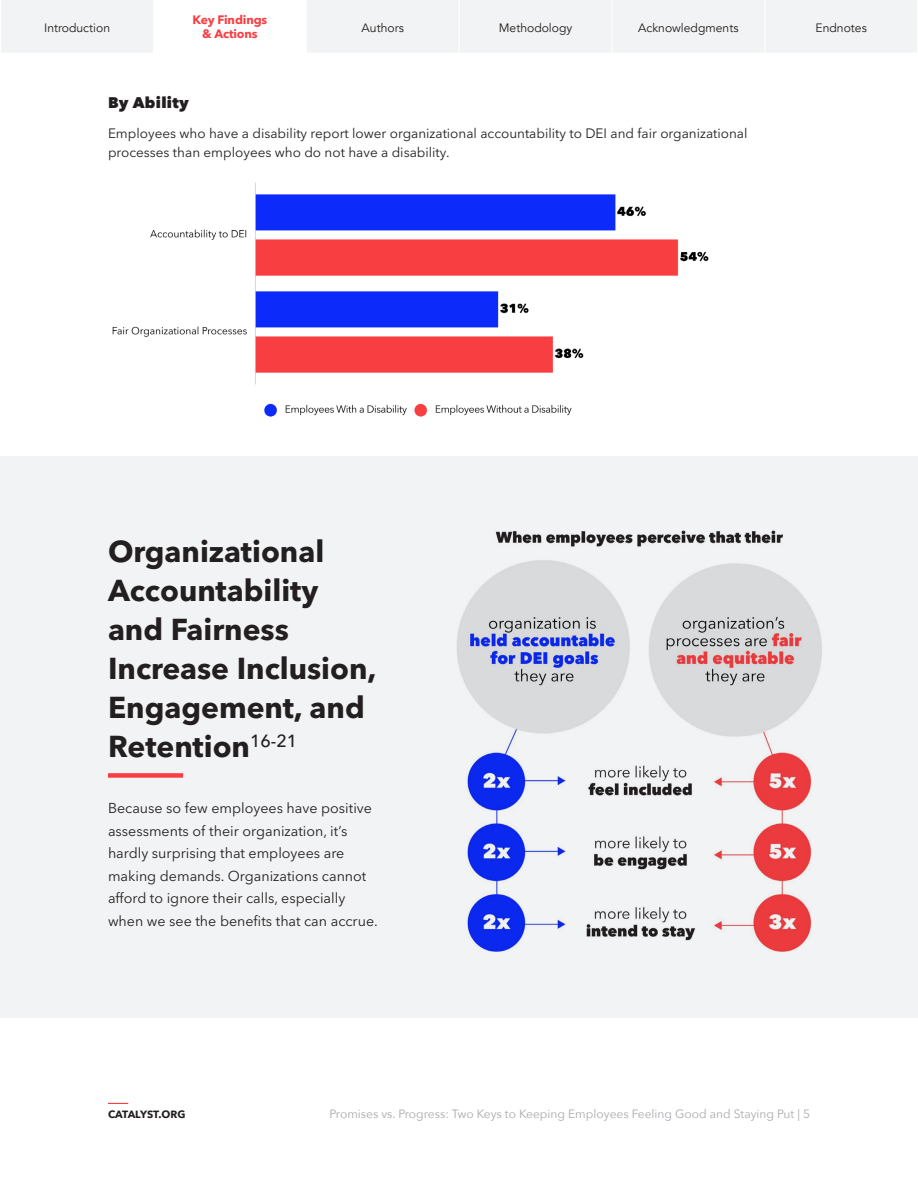
<style>
.page{position:relative;width:918px;height:1188px;background:#fff}
.page>*{position:absolute;margin:0;border:0;box-sizing:border-box;transform-origin:0 0}
.H1_full_width{font:700 30px/39px "Avenir Next LT Pro";color:#231f20}
.t1{font:800 15.3px "Avenir Next LT Pro";letter-spacing:.02em;color:#231f20}
.body{font:14.25px/22.5px "Avenir Next LT Pro";color:#231f20}
.body-2{font:13.5px/19.5px "Avenir Next LT Pro";color:#231f20}
.t2{font:12.15px "Avenir";color:#231f20}
.t3{font:700 12.15px/14.5px "Avenir Next LT Pro";letter-spacing:-.01em;color:#f93e42;text-align:center}
.t4{font:12px "Avenir Next";color:#a8a9ad}
.t5{font:700 10.5px "Avenir Next";letter-spacing:-.01em;color:#231f20}
</style>
<div class="page">
<svg style="left:108px;top:1103px;width:20px;height:1px"></svg>
<div style="left:0;top:456px;width:918px;height:561px;background:#f2f3f4"></div>
<div style="left:108px;top:773px;width:75px;height:5px;background:#f93e42"></div>
<img style="left:457px;top:530px;width:365px;height:422px">
<img style="left:112px;top:182px;width:597px;height:235px">
<svg style="left:1px;top:0;width:916px;height:52px;fill:#f2f3f4"></svg>
<hr style="left:459px;top:0;width:1px;height:53px;background:#fff">
<hr style="left:612px;top:0;width:1px;height:53px;background:#fff">
<hr style="left:764px;top:0;width:1px;height:53px;background:#fff">
<hr style="left:306px;top:0;width:1px;height:53px;background:#fff">
<hr style="left:153px;top:0;width:1px;height:53px;background:#fff">
<p class="t2" style="left:44px;top:21px;width:67px">Introduction</p>
<p class="t3" style="left:193px;top:12px;width:76px">Key Findings &amp; Actions</p>
<p class="t2" style="left:362px;top:21px;width:44px">Authors</p>
<p class="t2" style="left:499px;top:21px;width:75px">Methodology</p>
<p class="t2" style="left:638px;top:21px;width:102px">Acknowledgments</p>
<p class="t2" style="left:816px;top:21px;width:53px">Endnotes</p>
<h4 class="t1" style="left:108px;top:93px;width:82px">By Ability</h4>
<p class="body-2" style="left:108px;top:123px;width:641px">Employees who have a disability report lower organizational accountability to DEI and fair organizational processes than employees who do not have a disability.</p>
<p class="H1_full_width" style="left:108px;top:532px;width:270px">Organizational<br>Accountability and Fairness<br>Increase Inclusion,<br>Engagement, and<br>Retention<sup>16-21</sup></p>
<p class="body" style="left:108px;top:797px;width:271px">Because so few employees have positive assessments of their organization, it’s hardly surprising that employees are making demands. Organizations cannot afford to ignore their calls, especially when we see the benefits that can accrue.</p>
<p class="t5" style="left:108px;top:1105px;width:79px">CATALYST.ORG</p>
<p class="t4" style="left:330px;top:1103px;width:482px">Promises vs. Progress: Two Keys to Keeping Employees Feeling Good and Staying Put | 5</p>
</div>
